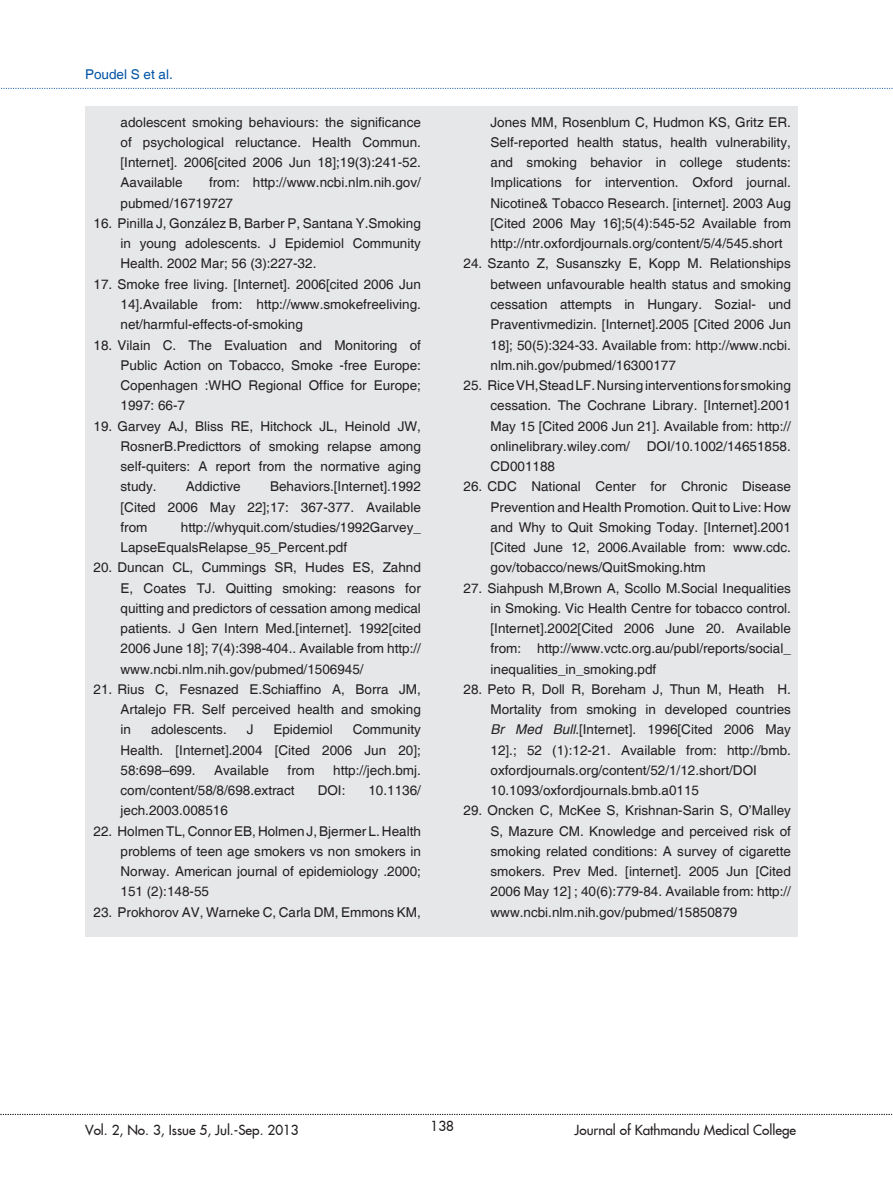
<style>
.page{position:relative;width:893px;height:1191px;background:#fff}
.page>*{position:absolute;margin:0;border:0;box-sizing:border-box;transform-origin:0 0}
.t1{font:13.5px/20.2px "Helvetica";color:#231f20;text-align:justify}
.t2{font:13.5px "Futura FC";color:#231f20}
.Reference{font:13.5px "Helvetica";color:#0054a6}
.s1{font-style:italic}
</style>
<div class="page">
<svg style="left:0;top:1113px;width:893px;height:2px"></svg>
<svg style="left:1px;top:88px;width:892px;height:1px"></svg>
<div style="left:85px;top:106px;width:713px;height:830px;background:#e6e7e9"></div>
<p class="Reference" style="left:85px;top:67px;width:89px">Poudel S et al.</p>
<p class="t1" style="left:121px;top:112px;width:302px">adolescent smoking behaviours: the significance of psychological reluctance. Health Commun. [Internet]. 2006[cited 2006 Jun 18];19(3):241-52.<br>Aavailable</p>
<p class="t1" style="left:121px;top:173px;width:302px;text-indent:88px">from: http://www.ncbi.nlm.nih.gov/ pubmed/16719727</p>
<p class="t1" style="left:121px;top:214px;width:302px;text-indent:-27px">16. Pinilla J, González B, Barber P, Santana Y.Smoking in young adolescents. J Epidemiol Community Health. 2002 Mar; 56 (3):227-32.</p>
<p class="t1" style="left:121px;top:274px;width:302px;text-indent:-27px">17. Smoke free living. [Internet]. 2006[cited 2006 Jun 14].Available from: http://www.smokefreeliving. net/harmful-effects-of-smoking</p>
<p class="t1" style="left:121px;top:335px;width:302px;text-indent:-27px">18. Vilain C. The Evaluation and Monitoring of Public Action on Tobacco, Smoke -free Europe:<br>Copenhagen :WHO Regional Office for Europe; 1997: 66-7</p>
<p class="t1" style="left:121px;top:416px;width:302px;text-indent:-27px">19. Garvey AJ, Bliss RE, Hitchock JL, Heinold JW, RosnerB.Predicttors of smoking relapse among self-quiters: A report from the normative aging study.</p>
<p class="t1" style="left:121px;top:477px;width:302px;text-indent:150px">Behaviors.[Internet].1992 [Cited 2006 May 22];17: 367-377. Available from</p>
<p class="t1" style="left:186px;top:477px;width:56px">Addictive</p>
<p class="t1" style="left:121px;top:517px;width:302px;text-indent:60px">http://whyquit.com/studies/1992Garvey_<br>LapseEqualsRelapse_95_Percent.pdf</p>
<p class="t1" style="left:121px;top:558px;width:302px;text-indent:-27px">20. Duncan CL, Cummings SR, Hudes ES, Zahnd E, Coates TJ. Quitting smoking: reasons for quitting and predictors of cessation among medical patients. J Gen Intern Med.[internet]. 1992[cited 2006 June 18]; 7(4):398-404.. Available from http:// www.ncbi.nlm.nih.gov/pubmed/1506945/</p>
<p class="t1" style="left:121px;top:679px;width:302px;text-indent:-27px">21. Rius C, Fesnazed E.Schiaffino A, Borra JM, Artalejo FR. Self perceived health and smoking in</p>
<p class="t1" style="left:121px;top:720px;width:302px;text-indent:232px">Community Health. [Internet].2004 [Cited 2006 Jun 20]; 58:698–699.</p>
<p class="t1" style="left:151px;top:720px;width:77px">adolescents.</p>
<p class="t1" style="left:247px;top:720px;width:8px">J</p>
<p class="t1" style="left:273px;top:720px;width:61px">Epidemiol</p>
<p class="t1" style="left:214px;top:760px;width:56px">Available</p>
<p class="t1" style="left:288px;top:760px;width:29px">from</p>
<p class="t1" style="left:333px;top:760px;width:89px">http://jech.bmj.</p>
<p class="t1" style="left:121px;top:781px;width:176px">com/content/58/8/698.extract</p>
<p class="t1" style="left:318px;top:781px;width:29px">DOI:</p>
<p class="t1" style="left:368px;top:781px;width:54px">10.1136/</p>
<p class="t1" style="left:121px;top:801px;width:109px">jech.2003.008516</p>
<p class="t1" style="left:121px;top:821px;width:302px;text-indent:-27px">22. Holmen TL, Connor EB, Holmen J, Bjermer L. Health problems of teen age smokers vs non smokers in Norway. American journal of epidemiology .2000; 151 (2):148-55</p>
<p class="t1" style="left:94px;top:902px;width:329px">23. Prokhorov AV, Warneke C, Carla DM, Emmons KM,</p>
<p class="t1" style="left:490px;top:112px;width:302px">Jones MM, Rosenblum C, Hudmon KS, Gritz ER.<br>Self-reported health status, health vulnerability, and smoking behavior in college students:<br>Implications for intervention. Oxford journal.<br>Nicotine&amp; Tobacco Research. [internet]. 2003 Aug [Cited 2006 May 16];5(4):545-52 Available from http://ntr.oxfordjournals.org/content/5/4/545.short</p>
<p class="t1" style="left:490px;top:254px;width:302px;text-indent:-27px">24. Szanto Z, Susanszky E, Kopp M. Relationships between unfavourable health status and smoking cessation attempts in Hungary. Sozial- und Praventivmedizin. [Internet].2005 [Cited 2006 Jun 18]; 50(5):324-33. Available from: http://www.ncbi. nlm.nih.gov/pubmed/16300177</p>
<p class="t1" style="left:490px;top:376px;width:302px;text-indent:-27px">25. Rice VH,Stead LF. Nursing interventions for smoking cessation. The Cochrane Library. [Internet].2001<br>May 15 [Cited 2006 Jun 21]. Available from: http:// onlinelibrary.wiley.com/ DOI/10.1002/14651858.<br>CD001188</p>
<p class="t1" style="left:490px;top:477px;width:302px;text-indent:-27px">26. CDC National Center for Chronic Disease Prevention and Health Promotion. Quit to Live: How and Why to Quit Smoking Today. [Internet].2001 [Cited June 12, 2006.Available from: www.cdc. gov/tobacco/news/QuitSmoking.htm</p>
<p class="t1" style="left:490px;top:578px;width:302px;text-indent:-27px">27. Siahpush M,Brown A, Scollo M.Social Inequalities in Smoking. Vic Health Centre for tobacco control. [Internet].2002[Cited 2006 June 20. Available from: http://www.vctc.org.au/publ/reports/social_ inequalities_in_smoking.pdf</p>
<p class="t1" style="left:490px;top:679px;width:302px;text-align:left;text-indent:-27px">28. Peto R, Doll R, Boreham J, Thun M, Heath H.<br>Mortality from smoking in developed countries <span class="s1">Br Med Bull</span>.[Internet]. 1996[Cited 2006 May 12].; 52 (1):12-21. Available from: http://bmb. oxfordjournals.org/content/52/1/12.short/DOI 10.1093/oxfordjournals.bmb.a0115</p>
<p class="t1" style="left:490px;top:801px;width:302px;text-indent:-27px">29. Oncken C, McKee S, Krishnan-Sarin S, O’Malley S, Mazure CM. Knowledge and perceived risk of smoking related conditions: A survey of cigarette smokers. Prev Med. [internet]. 2005 Jun [Cited 2006 May 12] ; 40(6):779-84. Available from: http:// www.ncbi.nlm.nih.gov/pubmed/15850879</p>
<p class="t2" style="left:431px;top:1116px;width:25px">138</p>
<p class="t2" style="left:85px;top:1120px;width:215px">Vol. 2, No. 3, Issue 5, Jul.-Sep. 2013</p>
<p class="t2" style="left:574px;top:1120px;width:223px">Journal of Kathmandu Medical College</p>
</div>
